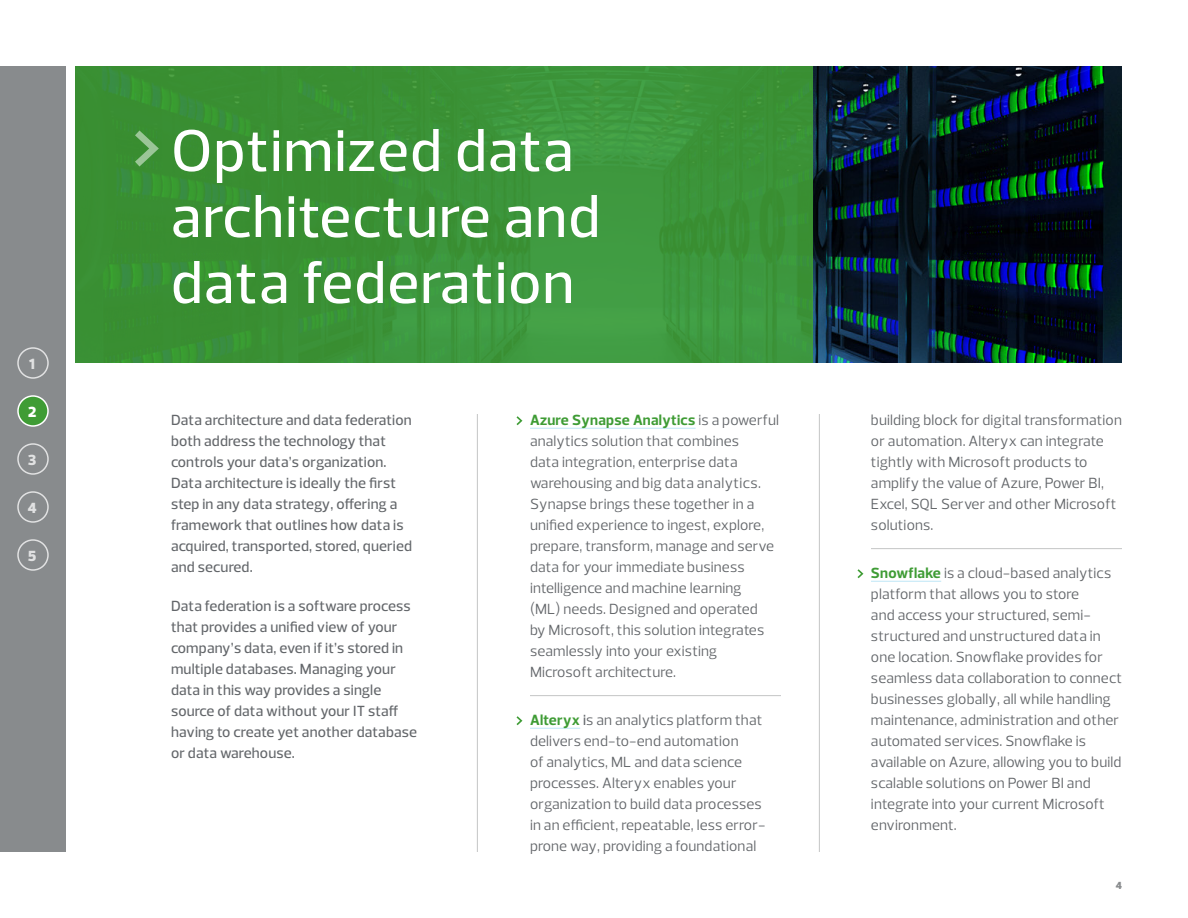
<style>
.page{position:relative;width:1188px;height:918px;background:#fff}
.page>*{position:absolute;margin:0;border:0;box-sizing:border-box;transform-origin:0 0}
.t1{font:500 60px/66px "Prelo";letter-spacing:.02em;color:#fff}
.t2{font:15px/21px "Prelo";letter-spacing:.01em;color:#63666a}
.EBK_Body{font:500 15px/21px "Prelo";letter-spacing:.01em;color:#63666a}
.t3{font:900 15px "Prelo";color:#fff}
.t4{font:900 10.5px "Prelo";color:#888b8d}
.s1{font-weight:700;color:#3f9c35}
.s2{font-weight:500}
</style>
<div class="page">
<div style="left:0;top:66px;width:66px;height:786px;background:#888b8d"></div>
<img style="left:812px;top:66px;width:310px;height:297px">
<div style="left:75px;top:66px;width:737px;height:297px;background:linear-gradient(to right,#388f32,#3e993f)"></div>
<hr style="left:530px;top:428px;width:166px;height:1px;background:#bfe6f7">
<hr style="left:530px;top:695px;width:251px;height:1px;background:#c4c5c6">
<hr style="left:530px;top:728px;width:50px;height:1px;background:#bfe6f7">
<svg style="left:516px;top:416px;width:6px;height:9px"></svg>
<svg style="left:516px;top:716px;width:6px;height:9px"></svg>
<hr style="left:871px;top:548px;width:251px;height:1px;background:#c4c5c6">
<hr style="left:871px;top:581px;width:70px;height:1px;background:#bfe6f7">
<svg style="left:857px;top:569px;width:6px;height:9px"></svg>
<svg style="left:135px;top:130px;width:24px;height:36px"></svg>
<div style="left:18px;top:396px;width:30px;height:30px;background:#3f9c35;border-radius:50%"></div>
<div style="left:17px;top:395px;width:32px;height:32px;border:2px solid #fff;border-radius:50%"></div>
<div style="left:17px;top:347px;width:32px;height:32px;border:2px solid #fff;border-radius:50%"></div>
<div style="left:17px;top:443px;width:32px;height:32px;border:2px solid #fff;border-radius:50%"></div>
<div style="left:17px;top:491px;width:32px;height:32px;border:2px solid #fff;border-radius:50%"></div>
<div style="left:17px;top:539px;width:32px;height:32px;border:2px solid #fff;border-radius:50%"></div>
<hr style="left:477px;top:414px;width:1px;height:438px;background:#c4c5c6">
<hr style="left:819px;top:414px;width:1px;height:438px;background:#c4c5c6">
<p class="t3" style="left:29px;top:354px;width:7px">1</p>
<p class="t3" style="left:28px;top:402px;width:10px">2</p>
<p class="t3" style="left:28px;top:450px;width:10px">3</p>
<p class="t3" style="left:28px;top:498px;width:10px">4</p>
<p class="t3" style="left:28px;top:546px;width:10px">5</p>
<p class="t1" style="left:171px;top:118px;width:431px">Optimized data architecture and data federation</p>
<p class="EBK_Body" style="left:171px;top:410px;width:243px">Data architecture and data federation both address the technology that controls your data’s organization.<br>Data architecture is ideally the first step in any data strategy, offering a framework that outlines how data is acquired, transported, stored, queried and secured.</p>
<p class="EBK_Body" style="left:171px;top:596px;width:248px">Data federation is a software process that provides a unified view of your company’s data, even if it’s stored in multiple databases. Managing your data in this way provides a single source of data without your IT staff having to create yet another database or data warehouse.</p>
<p class="t2" style="left:530px;top:410px;width:251px"><span class="s1">Azure Synapse Analytics</span> is a powerful analytics solution that combines<br>data integration, enterprise data warehousing and big data analytics.<br>Synapse brings these together in a unified experience to ingest, explore, prepare, transform, manage and serve data for your immediate business intelligence and machine learning<br>(ML) needs. Designed and operated<br>by Microsoft, this solution integrates seamlessly into your existing Microsoft architecture.</p>
<p class="t2" style="left:530px;top:710px;width:237px"><span class="s1">Alteryx</span> <span class="s2">i</span>s an analytics platform that delivers end-to-end automation<br>of analytics, ML and data science processes. Alteryx enables your organization to build data processes in an efficient, repeatable, less error&shy;prone way, providing a foundational</p>
<p class="t2" style="left:871px;top:410px;width:252px">building block for digital transformation or automation. Alteryx can integrate tightly with Microsoft products to amplify the value of Azure, Power BI, Excel, SQL Server and other Microsoft solutions.</p>
<p class="t2" style="left:871px;top:563px;width:252px"><span class="s1">Snowflake</span> is a cloud-based analytics platform that allows you to store<br>and access your structured, semi&shy;structured and unstructured data in one location. Snowflake provides for seamless data collaboration to connect businesses globally, all while handling maintenance, administration and other automated services. Snowflake is available on Azure, allowing you to build scalable solutions on Power BI and integrate into your current Microsoft environment.</p>
<p class="t4" style="left:1116px;top:879px;width:8px">4</p>
</div>
